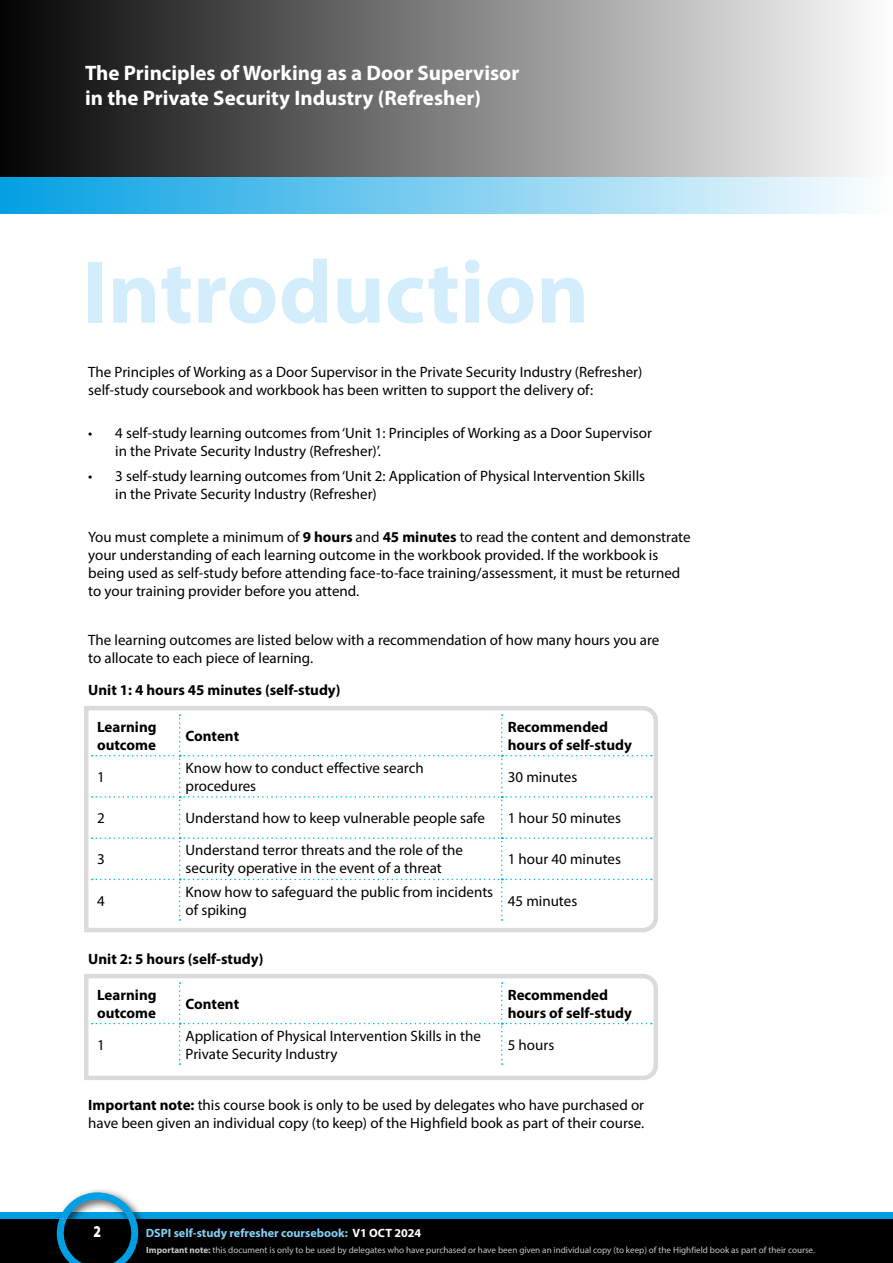
<style>
.page{position:relative;width:893px;height:1263px;background:#fff}
.page>*{position:absolute;margin:0;border:0;box-sizing:border-box;transform-origin:0 0}
.t1{font:700 90px "Myriad Pro";color:#d4edfc}
.t2{font:700 21px/25.2px "Myriad Pro";color:#fff}
.t3{font:900 16.5px "Myriad Pro";color:#fff;scale:.8 1}
.t4{font:15px/18px "Myriad Pro";color:#000}
.t5{font:700 15px/18px "Myriad Pro";color:#000}
.t6{font:700 12px "Myriad Pro";color:#83d0f5}
.t7{font:9px "Myriad Pro";color:#c6c6c6}
.s1{font-weight:700}
.s2{color:#fff}
</style>
<div class="page">
<div style="left:0;top:1214px;width:893px;height:49px;background:#000"></div>
<div style="left:0;top:1212px;width:893px;height:6px;background:#009fe3"></div>
<div style="left:52px;top:1187px;width:97px;height:76px;background:#000;opacity:.75"></div>
<svg style="left:51px;top:1187px;width:93px;height:76px"></svg>
<div style="left:0;top:0;width:893px;height:178px;background:linear-gradient(to right,#030303,#fdfdfd)"></div>
<div style="left:0;top:178px;width:893px;height:36px;background:linear-gradient(to right,#03a0e3,#fdfefe)"></div>
<svg style="left:84px;top:706px;width:574px;height:227px"></svg>
<svg style="left:92px;top:714px;width:560px;height:207px"></svg>
<svg style="left:84px;top:974px;width:574px;height:106px"></svg>
<svg style="left:92px;top:982px;width:560px;height:83px"></svg>
<h2 class="t2" style="left:85px;top:59px;width:436px">The Principles of Working as a Door Supervisor in the Private Security Industry (Refresher)</h2>
<h1 class="t1" style="left:82px;top:234px;width:509px">Introduction</h1>
<p class="t4" style="left:88px;top:363px;width:556px">The Principles of Working as a Door Supervisor in the Private Security Industry (Refresher) self-study coursebook and workbook has been written to support the delivery of:</p>
<p class="t4" style="left:115px;top:424px;width:538px;text-indent:-27px">• 4 self-study learning outcomes from ‘Unit 1: Principles of Working as a Door Supervisor in the Private Security Industry (Refresher)’.</p>
<p class="t4" style="left:115px;top:466px;width:531px;text-indent:-27px">• 3 self-study learning outcomes from ‘Unit 2: Application of Physical Intervention Skills in the Private Security Industry (Refresher)</p>
<p class="t4" style="left:88px;top:528px;width:604px">You must complete a minimum of <span class="s1">9 hours</span> and <span class="s1">45 minutes</span> to read the content and demonstrate your understanding of each learning outcome in the workbook provided. If the workbook is being used as self-study before attending face-to-face training/assessment, it must be returned to your training provider before you attend.</p>
<p class="t4" style="left:88px;top:630px;width:573px">The learning outcomes are listed below with a recommendation of how many hours you are to allocate to each piece of learning.</p>
<p class="t5" style="left:88px;top:681px;width:254px">Unit 1: 4 hours 45 minutes (self-study)</p>
<p class="t5" style="left:97px;top:717px;width:61px">Learning outcome</p>
<p class="t5" style="left:186px;top:726px;width:55px">Content</p>
<p class="t5" style="left:508px;top:717px;width:126px">Recommended hours of self-study</p>
<p class="t4" style="left:97px;top:768px;width:9px">1</p>
<p class="t4" style="left:186px;top:759px;width:240px">Know how to conduct effective search procedures</p>
<p class="t4" style="left:508px;top:768px;width:71px">30 minutes</p>
<p class="t4" style="left:97px;top:809px;width:9px">2</p>
<p class="t4" style="left:186px;top:809px;width:301px">Understand how to keep vulnerable people safe</p>
<p class="t4" style="left:508px;top:809px;width:115px">1 hour 50 minutes</p>
<p class="t4" style="left:97px;top:850px;width:9px">3</p>
<p class="t4" style="left:186px;top:841px;width:279px">Understand terror threats and the role of the security operative in the event of a threat</p>
<p class="t4" style="left:508px;top:850px;width:115px">1 hour 40 minutes</p>
<p class="t4" style="left:97px;top:891px;width:9px">4</p>
<p class="t4" style="left:186px;top:882px;width:309px">Know how to safeguard the public from incidents of spiking</p>
<p class="t4" style="left:508px;top:891px;width:71px">45 minutes</p>
<p class="t5" style="left:88px;top:949px;width:177px">Unit 2: 5 hours (self-study)</p>
<p class="t5" style="left:97px;top:985px;width:61px">Learning outcome</p>
<p class="t5" style="left:186px;top:994px;width:55px">Content</p>
<p class="t5" style="left:508px;top:985px;width:126px">Recommended hours of self-study</p>
<p class="t4" style="left:97px;top:1035px;width:9px">1</p>
<p class="t4" style="left:186px;top:1026px;width:297px">Application of Physical Intervention Skills in the<br>Private Security Industry</p>
<p class="t4" style="left:508px;top:1035px;width:48px">5 hours</p>
<p class="t4" style="left:88px;top:1095px;width:558px"><span class="s1">Important note:</span> this course book is only to be used by delegates who have purchased or have been given an individual copy (to keep) of the Highfield book as part of their course.</p>
<p class="t3" style="left:94px;top:1221px;width:11px">2</p>
<p class="t6" style="left:146px;top:1225px;width:277px">DSPI self-study refresher coursebook: <span class="s2">V1 OCT 2024</span></p>
<p class="t7" style="left:146px;top:1244px;width:670px"><span class="s1">Important note:</span> this document is only to be used by delegates who have purchased or have been given an individual copy (to keep) of the Highfield book as part of their course.</p>
</div>
